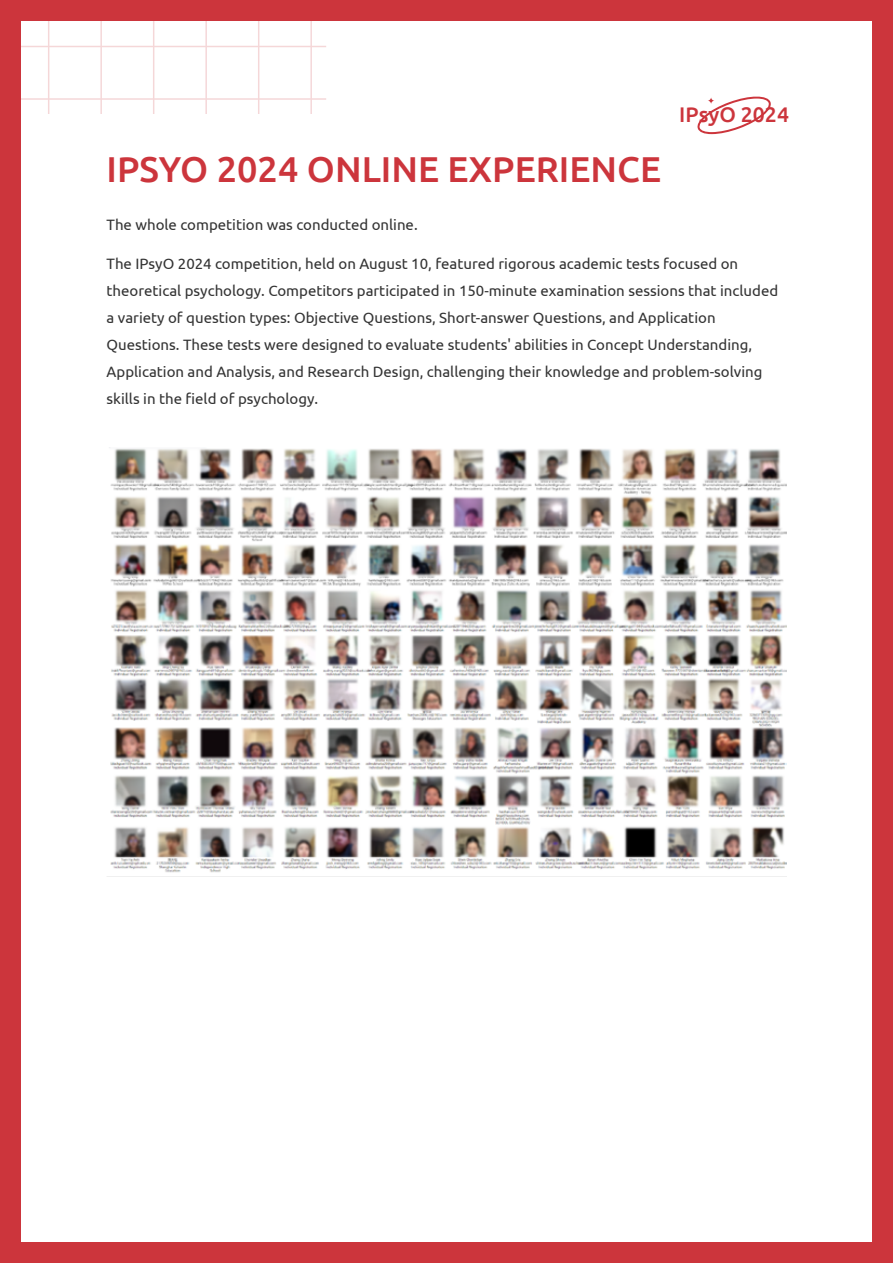
<style>
.page{position:relative;width:893px;height:1263px;background:#cc353c}
.page>*{position:absolute;margin:0;border:0;box-sizing:border-box;transform-origin:0 0}
.t1{font:500 36px "Ubuntu";color:#cc353c}
.t2{font:500 21.15px "Ubuntu";color:#cc353c}
.t3{font:15px/27px "Ubuntu";color:#333}
</style>
<div class="page">
<div style="left:21px;top:21px;width:851px;height:1221px;background:#fff"></div>
<svg style="left:697px;top:96px;width:74px;height:38px"></svg>
<svg style="left:707px;top:97px;width:8px;height:7px"></svg>
<hr style="left:0;top:46px;width:326px;height:1px;background:#cc353c">
<hr style="left:0;top:98px;width:326px;height:2px;background:#cc353c">
<hr style="left:48px;top:0;width:1px;height:114px;background:#cc353c">
<hr style="left:100px;top:0;width:2px;height:114px;background:#cc353c">
<hr style="left:153px;top:0;width:1px;height:114px;background:#cc353c">
<hr style="left:205px;top:0;width:2px;height:114px;background:#cc353c">
<hr style="left:258px;top:0;width:1px;height:114px;background:#cc353c">
<hr style="left:310px;top:0;width:2px;height:114px;background:#cc353c">
<img style="left:107px;top:448px;width:680px;height:429px">
<h2 class="t2" style="left:679px;top:101px;width:111px">IPsyO 2024</h2>
<h1 class="t1" style="left:107px;top:147px;width:556px">IPSYO 2024 ONLINE EXPERIENCE</h1>
<p class="t3" style="left:107px;top:211px;width:313px">The whole competition was conducted online.</p>
<p class="t3" style="left:107px;top:250px;width:673px">The IPsyO 2024 competition, held on August 10, featured rigorous academic tests focused on theoretical psychology. Competitors participated in 150-minute examination sessions that included a variety of question types: Objective Questions, Short-answer Questions, and Application Questions. These tests were designed to evaluate students' abilities in Concept Understanding, Application and Analysis, and Research Design, challenging their knowledge and problem-solving skills in the field of psychology.</p>
</div>
